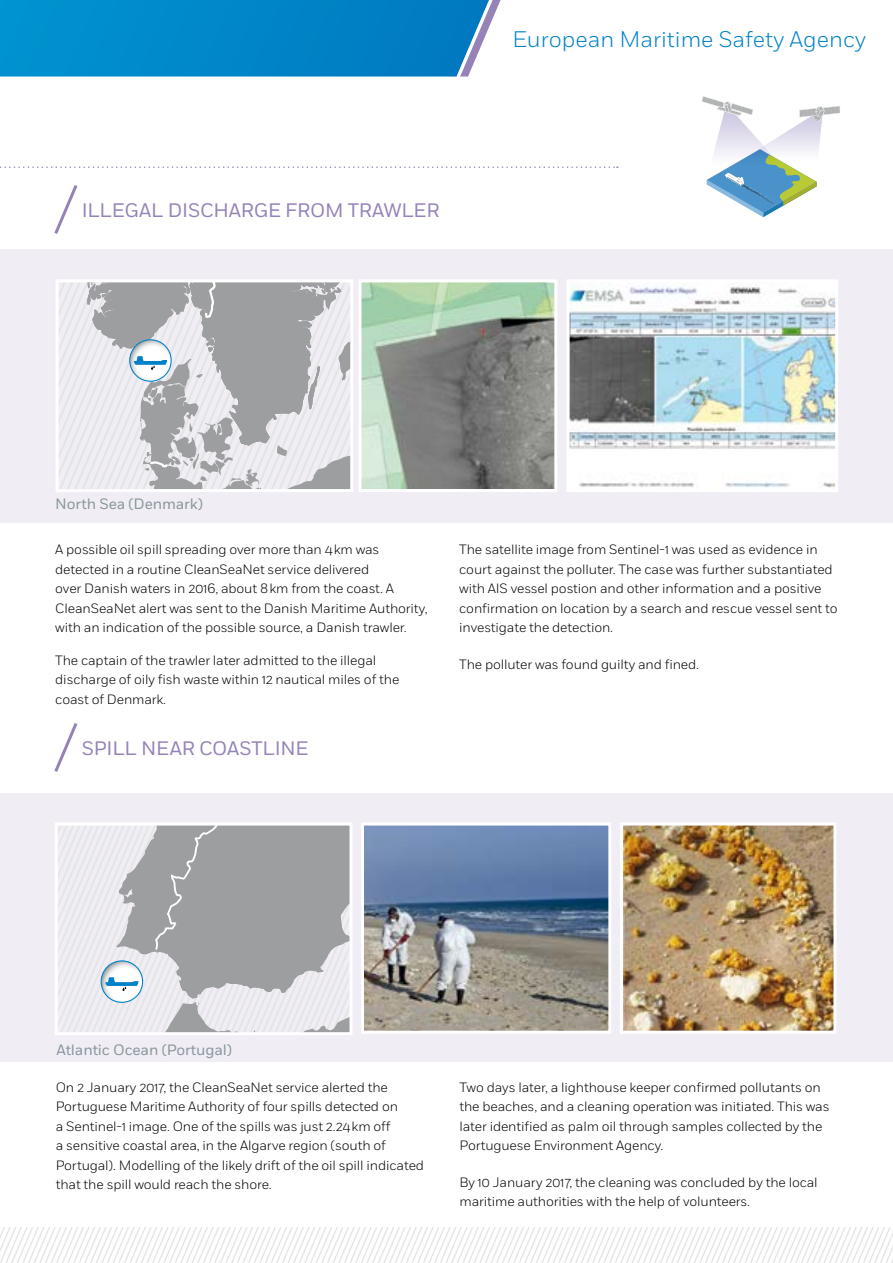
<style>
.page{position:relative;width:893px;height:1263px;background:#fff}
.page>*{position:absolute;margin:0;border:0;box-sizing:border-box;transform-origin:0 0}
.t1{font:300 22.5px "Fort";color:#0081c7}
.t2{font:19.5px "Fort";letter-spacing:-.01em;color:#9583b8}
.t3{font:15px "Fort";letter-spacing:-.01em;color:#89969d}
.t4{font:300 13.5px/19.5px "Fort";letter-spacing:-.01em;color:#000}
</style>
<div class="page">
<svg style="left:0;top:0;width:501px;height:77px;background:#0d8bca"></svg>
<svg style="left:0;top:1227px;width:893px;height:36px"></svg>
<div style="left:1px;top:249px;width:892px;height:274px;background:#f0edf5"></div>
<div style="left:0;top:793px;width:893px;height:269px;background:#f0edf5"></div>
<svg style="left:54px;top:185px;width:24px;height:49px"></svg>
<svg style="left:54px;top:723px;width:24px;height:49px"></svg>
<svg style="left:702px;top:96px;width:138px;height:121px"></svg>
<img style="left:362px;top:283px;width:191px;height:205px">
<div style="left:358px;top:279px;width:199px;height:213px;border:3px solid #fff"></div>
<img style="left:570px;top:283px;width:264px;height:205px">
<div style="left:566px;top:279px;width:272px;height:213px;border:3px solid #fff"></div>
<div style="left:56px;top:279px;width:297px;height:213px;border:3px solid #fff"></div>
<img style="left:365px;top:826px;width:242px;height:204px">
<div style="left:361px;top:822px;width:250px;height:212px;border:3px solid #fff"></div>
<img style="left:624px;top:826px;width:208px;height:204px">
<div style="left:620px;top:822px;width:216px;height:212px;border:3px solid #fff"></div>
<div style="left:55px;top:822px;width:297px;height:213px;border:3px solid #fff"></div>
<svg style="left:0;top:166px;width:618px;height:2px"></svg>
<svg style="left:57px;top:281px;width:295px;height:209px"></svg>
<svg style="left:56px;top:824px;width:295px;height:210px"></svg>
<h2 class="t2" style="left:82px;top:198px;width:359px">ILLEGAL DISCHARGE FROM TRAWLER</h2>
<h1 class="t1" style="left:512px;top:26px;width:355px">European Maritime Safety Agency</h1>
<p class="t3" style="left:55px;top:495px;width:149px">North Sea (Denmark)</p>
<p class="t4" style="left:55px;top:540px;width:374px">A possible oil spill spreading over more than 4 km was detected in a routine CleanSeaNet service delivered<br>over Danish waters in 2016, about 8 km from the coast. A CleanSeaNet alert was sent to the Danish Maritime Authority, with an indication of the possible source, a Danish trawler.</p>
<p class="t4" style="left:55px;top:650px;width:346px">The captain of the trawler later admitted to the illegal discharge of oily fish waste within 12 nautical miles of the coast of Denmark.</p>
<h2 class="t2" style="left:82px;top:736px;width:228px">SPILL NEAR COASTLINE</h2>
<p class="t4" style="left:459px;top:540px;width:380px">The satellite image from Sentinel-1 was used as evidence in court against the polluter. The case was further substantiated with AIS vessel postion and other information and a positive confirmation on location by a search and rescue vessel sent to investigate the detection.</p>
<p class="t4" style="left:459px;top:654px;width:241px">The polluter was found guilty and fined.</p>
<p class="t3" style="left:57px;top:1041px;width:177px">Atlantic Ocean (Portugal)</p>
<p class="t4" style="left:56px;top:1077px;width:370px">On 2 January 2017, the CleanSeaNet service alerted the Portuguese Maritime Authority of four spills detected on<br>a Sentinel-1 image. One of the spills was just 2.24 km off<br>a sensitive coastal area, in the Algarve region (south of Portugal). Modelling of the likely drift of the oil spill indicated that the spill would reach the shore.</p>
<p class="t4" style="left:459px;top:1077px;width:372px">Two days later, a lighthouse keeper confirmed pollutants on the beaches, and a cleaning operation was initiated. This was later identified as palm oil through samples collected by the Portuguese Environment Agency.</p>
<p class="t4" style="left:459px;top:1172px;width:360px">By 10 January 2017, the cleaning was concluded by the local maritime authorities with the help of volunteers.</p>
</div>
